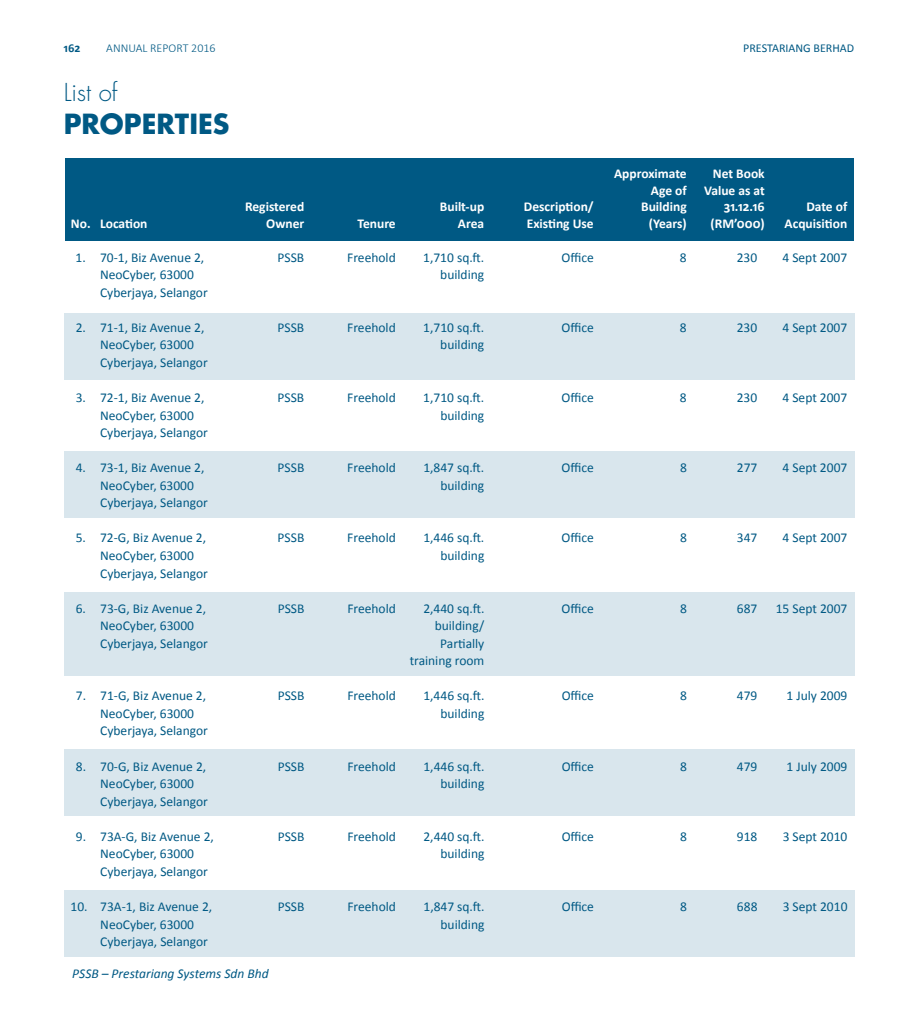
<style>
.page{position:relative;width:918px;height:1026px;background:#fff}
.page>*{position:absolute;margin:0;border:0;box-sizing:border-box;transform-origin:0 0}
.t1{font:700 27px "Futura Std";color:#005984}
.t2{font:300 24px "Futura Std";color:#005984}
.t3{font:13.5px/17.5px "Calibri";color:#005984;text-align:right}
.t4{font:700 13.5px "Calibri";color:#fff}
.t5{font:italic 13.5px "Calibri";color:#005984}
.t6{font:12px "Calibri";color:#005984}
.t7{font:300 12px "Calibri";color:#005984}
.t8{font:700 12px "Calibri";color:#005984}
</style>
<div class="page">
<div style="left:65px;top:158px;width:788px;height:83px;background:#005984"></div>
<div style="left:64px;top:313px;width:790px;height:66px;background:#d9e6ed"></div>
<div style="left:64px;top:451px;width:790px;height:66px;background:#d9e6ed"></div>
<div style="left:64px;top:593px;width:790px;height:83px;background:#d9e6ed"></div>
<div style="left:64px;top:750px;width:790px;height:66px;background:#d9e6ed"></div>
<div style="left:64px;top:890px;width:790px;height:66px;background:#d9e6ed"></div>
<p class="t8" style="left:64px;top:40px;width:18px">162</p>
<p class="t7" style="left:106px;top:40px;width:111px">ANNUAL REPORT 2016</p>
<p class="t6" style="left:743px;top:40px;width:112px">PRESTARIANG BERHAD</p>
<h2 class="t2" style="left:64px;top:78px;width:55px">List of</h2>
<h1 class="t1" style="left:64px;top:106px;width:167px">PROPERTIES</h1>
<p class="t4" style="left:614px;top:165px;width:74px">Approximate</p>
<p class="t4" style="left:713px;top:165px;width:53px">Net Book</p>
<p class="t4" style="left:651px;top:182px;width:37px">Age of</p>
<p class="t4" style="left:704px;top:182px;width:62px">Value as at</p>
<p class="t4" style="left:245px;top:198px;width:61px">Registered</p>
<p class="t4" style="left:440px;top:198px;width:46px">Built-up</p>
<p class="t4" style="left:524px;top:198px;width:71px">Description/</p>
<p class="t4" style="left:641px;top:198px;width:47px">Building</p>
<p class="t4" style="left:724px;top:198px;width:43px">31.12.16</p>
<p class="t4" style="left:806px;top:198px;width:42px">Date of</p>
<p class="t4" style="left:71px;top:215px;width:78px">No. Location</p>
<p class="t4" style="left:266px;top:215px;width:40px">Owner</p>
<p class="t4" style="left:358px;top:215px;width:40px">Tenure</p>
<p class="t4" style="left:458px;top:215px;width:28px">Area</p>
<p class="t4" style="left:527px;top:215px;width:68px">Existing Use</p>
<p class="t4" style="left:649px;top:215px;width:39px">(Years)</p>
<p class="t4" style="left:711px;top:215px;width:56px">(RM’000)</p>
<p class="t4" style="left:785px;top:215px;width:64px">Acquisition</p>
<p class="t3" style="left:76px;top:248px;width:130px">1. 70-1, Biz Avenue 2,</p>
<p class="t3" style="left:278px;top:248px;width:28px">PSSB</p>
<p class="t3" style="left:347px;top:248px;width:50px">Freehold</p>
<p class="t3" style="left:423px;top:248px;width:63px">1,710 sq.ft.</p>
<p class="t3" style="left:562px;top:248px;width:34px">Office</p>
<p class="t3" style="left:680px;top:248px;width:8px">8</p>
<p class="t3" style="left:737px;top:248px;width:22px">230</p>
<p class="t3" style="left:782px;top:248px;width:66px">4 Sept 2007</p>
<p class="t3" style="left:100px;top:266px;width:95px">NeoCyber, 63000</p>
<p class="t3" style="left:440px;top:266px;width:45px">building</p>
<p class="t3" style="left:100px;top:284px;width:109px">Cyberjaya, Selangor</p>
<p class="t3" style="left:76px;top:319px;width:130px">2. 71-1, Biz Avenue 2,</p>
<p class="t3" style="left:278px;top:319px;width:28px">PSSB</p>
<p class="t3" style="left:347px;top:319px;width:50px">Freehold</p>
<p class="t3" style="left:423px;top:319px;width:63px">1,710 sq.ft.</p>
<p class="t3" style="left:562px;top:319px;width:34px">Office</p>
<p class="t3" style="left:680px;top:319px;width:8px">8</p>
<p class="t3" style="left:737px;top:319px;width:22px">230</p>
<p class="t3" style="left:783px;top:319px;width:66px">4 Sept 2007</p>
<p class="t3" style="left:100px;top:336px;width:95px">NeoCyber, 63000</p>
<p class="t3" style="left:440px;top:336px;width:45px">building</p>
<p class="t3" style="left:100px;top:354px;width:109px">Cyberjaya, Selangor</p>
<p class="t3" style="left:76px;top:389px;width:130px">3. 72-1, Biz Avenue 2,</p>
<p class="t3" style="left:278px;top:389px;width:28px">PSSB</p>
<p class="t3" style="left:347px;top:389px;width:50px">Freehold</p>
<p class="t3" style="left:423px;top:389px;width:63px">1,710 sq.ft.</p>
<p class="t3" style="left:562px;top:389px;width:34px">Office</p>
<p class="t3" style="left:680px;top:389px;width:8px">8</p>
<p class="t3" style="left:737px;top:389px;width:22px">230</p>
<p class="t3" style="left:783px;top:389px;width:66px">4 Sept 2007</p>
<p class="t3" style="left:100px;top:406px;width:95px">NeoCyber, 63000</p>
<p class="t3" style="left:440px;top:406px;width:45px">building</p>
<p class="t3" style="left:100px;top:424px;width:109px">Cyberjaya, Selangor</p>
<p class="t3" style="left:76px;top:459px;width:130px">4. 73-1, Biz Avenue 2,</p>
<p class="t3" style="left:278px;top:459px;width:28px">PSSB</p>
<p class="t3" style="left:347px;top:459px;width:50px">Freehold</p>
<p class="t3" style="left:423px;top:459px;width:63px">1,847 sq.ft.</p>
<p class="t3" style="left:562px;top:459px;width:34px">Office</p>
<p class="t3" style="left:680px;top:459px;width:8px">8</p>
<p class="t3" style="left:737px;top:459px;width:22px">277</p>
<p class="t3" style="left:783px;top:459px;width:66px">4 Sept 2007</p>
<p class="t3" style="left:100px;top:477px;width:95px">NeoCyber, 63000</p>
<p class="t3" style="left:440px;top:477px;width:45px">building</p>
<p class="t3" style="left:100px;top:494px;width:109px">Cyberjaya, Selangor</p>
<p class="t3" style="left:76px;top:529px;width:132px">5. 72-G, Biz Avenue 2,</p>
<p class="t3" style="left:278px;top:529px;width:28px">PSSB</p>
<p class="t3" style="left:347px;top:529px;width:50px">Freehold</p>
<p class="t3" style="left:423px;top:529px;width:63px">1,446 sq.ft.</p>
<p class="t3" style="left:562px;top:529px;width:34px">Office</p>
<p class="t3" style="left:680px;top:529px;width:8px">8</p>
<p class="t3" style="left:737px;top:529px;width:22px">347</p>
<p class="t3" style="left:783px;top:529px;width:66px">4 Sept 2007</p>
<p class="t3" style="left:100px;top:547px;width:95px">NeoCyber, 63000</p>
<p class="t3" style="left:440px;top:547px;width:45px">building</p>
<p class="t3" style="left:100px;top:564px;width:109px">Cyberjaya, Selangor</p>
<p class="t3" style="left:76px;top:599px;width:132px">6. 73-G, Biz Avenue 2,</p>
<p class="t3" style="left:278px;top:599px;width:28px">PSSB</p>
<p class="t3" style="left:347px;top:599px;width:50px">Freehold</p>
<p class="t3" style="left:423px;top:599px;width:63px">2,440 sq.ft.</p>
<p class="t3" style="left:562px;top:599px;width:34px">Office</p>
<p class="t3" style="left:680px;top:599px;width:8px">8</p>
<p class="t3" style="left:737px;top:599px;width:22px">687</p>
<p class="t3" style="left:776px;top:599px;width:73px">15 Sept 2007</p>
<p class="t3" style="left:100px;top:617px;width:95px">NeoCyber, 63000</p>
<p class="t3" style="left:435px;top:617px;width:51px">building/</p>
<p class="t3" style="left:100px;top:635px;width:109px">Cyberjaya, Selangor</p>
<p class="t3" style="left:410px;top:635px;width:76px">Partially training room</p>
<p class="t3" style="left:76px;top:687px;width:132px">7. 71-G, Biz Avenue 2,</p>
<p class="t3" style="left:278px;top:687px;width:28px">PSSB</p>
<p class="t3" style="left:347px;top:687px;width:50px">Freehold</p>
<p class="t3" style="left:423px;top:687px;width:63px">1,446 sq.ft.</p>
<p class="t3" style="left:562px;top:687px;width:34px">Office</p>
<p class="t3" style="left:680px;top:687px;width:8px">8</p>
<p class="t3" style="left:737px;top:687px;width:22px">479</p>
<p class="t3" style="left:787px;top:687px;width:62px">1 July 2009</p>
<p class="t3" style="left:100px;top:705px;width:95px">NeoCyber, 63000</p>
<p class="t3" style="left:440px;top:705px;width:45px">building</p>
<p class="t3" style="left:100px;top:722px;width:109px">Cyberjaya, Selangor</p>
<p class="t3" style="left:76px;top:757px;width:132px">8. 70-G, Biz Avenue 2,</p>
<p class="t3" style="left:278px;top:757px;width:28px">PSSB</p>
<p class="t3" style="left:347px;top:757px;width:50px">Freehold</p>
<p class="t3" style="left:423px;top:757px;width:63px">1,446 sq.ft.</p>
<p class="t3" style="left:562px;top:757px;width:34px">Office</p>
<p class="t3" style="left:680px;top:757px;width:8px">8</p>
<p class="t3" style="left:737px;top:757px;width:22px">479</p>
<p class="t3" style="left:787px;top:757px;width:62px">1 July 2009</p>
<p class="t3" style="left:100px;top:775px;width:95px">NeoCyber, 63000</p>
<p class="t3" style="left:440px;top:775px;width:45px">building</p>
<p class="t3" style="left:100px;top:792px;width:109px">Cyberjaya, Selangor</p>
<p class="t3" style="left:76px;top:828px;width:140px">9. 73A-G, Biz Avenue 2,</p>
<p class="t3" style="left:278px;top:828px;width:28px">PSSB</p>
<p class="t3" style="left:347px;top:828px;width:50px">Freehold</p>
<p class="t3" style="left:423px;top:828px;width:63px">2,440 sq.ft.</p>
<p class="t3" style="left:562px;top:828px;width:34px">Office</p>
<p class="t3" style="left:680px;top:828px;width:8px">8</p>
<p class="t3" style="left:737px;top:828px;width:22px">918</p>
<p class="t3" style="left:783px;top:828px;width:66px">3 Sept 2010</p>
<p class="t3" style="left:100px;top:845px;width:95px">NeoCyber, 63000</p>
<p class="t3" style="left:440px;top:845px;width:45px">building</p>
<p class="t3" style="left:100px;top:863px;width:109px">Cyberjaya, Selangor</p>
<p class="t3" style="left:71px;top:898px;width:143px">10. 73A-1, Biz Avenue 2,</p>
<p class="t3" style="left:278px;top:898px;width:28px">PSSB</p>
<p class="t3" style="left:347px;top:898px;width:50px">Freehold</p>
<p class="t3" style="left:423px;top:898px;width:63px">1,847 sq.ft.</p>
<p class="t3" style="left:562px;top:898px;width:34px">Office</p>
<p class="t3" style="left:680px;top:898px;width:8px">8</p>
<p class="t3" style="left:737px;top:898px;width:22px">688</p>
<p class="t3" style="left:783px;top:898px;width:66px">3 Sept 2010</p>
<p class="t3" style="left:100px;top:915px;width:95px">NeoCyber, 63000</p>
<p class="t3" style="left:441px;top:915px;width:45px">building</p>
<p class="t3" style="left:100px;top:933px;width:109px">Cyberjaya, Selangor</p>
<p class="t5" style="left:72px;top:965px;width:198px">PSSB – Prestariang Systems Sdn Bhd</p>
</div>
